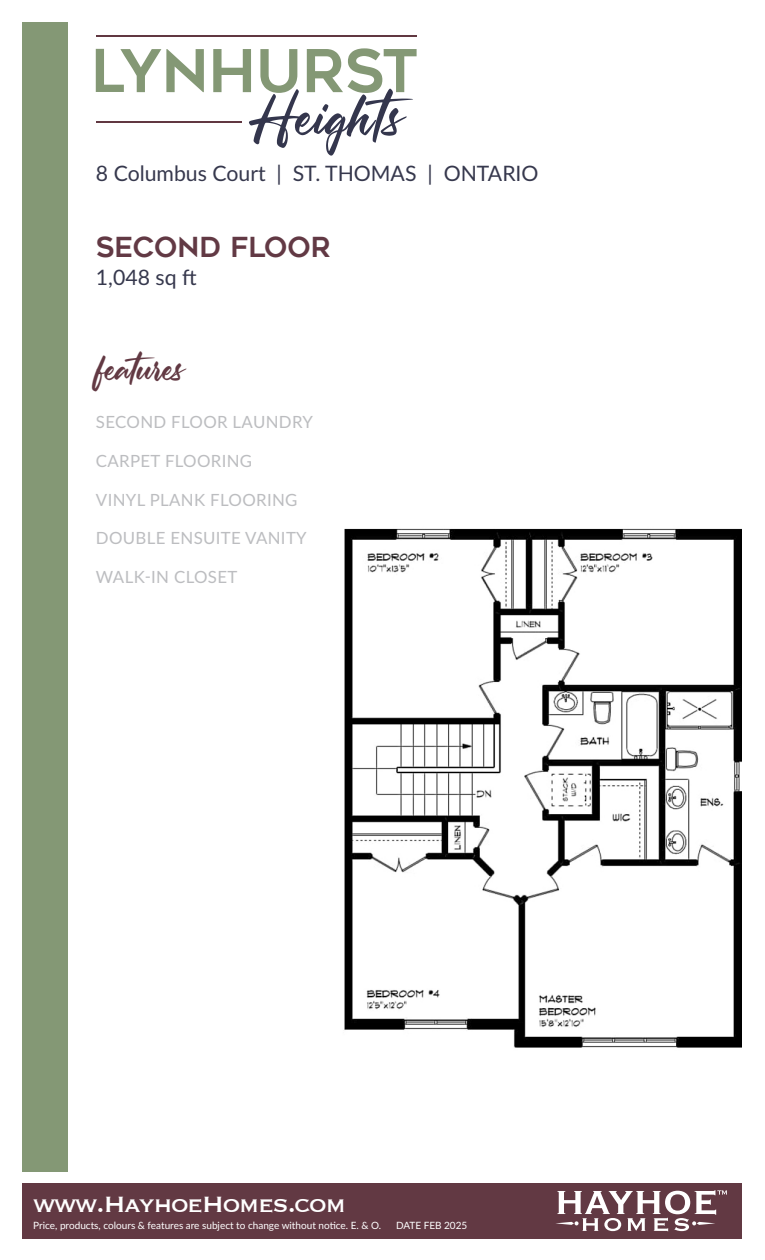
<style>
.page{position:relative;width:765px;height:1260px;background:#fff}
.page>*{position:absolute;margin:0;border:0;box-sizing:border-box;transform-origin:0 0}
.t1{font:34.5px "Cultural";color:#623943}
.t2{font:28.75px "Copperplate";letter-spacing:-.05em;color:#fff}
.t3{font:27.5px "Geometos";color:#623944}
.t4{font:21.25px "Lato";color:#36384d}
.t5{font:16.88px "Lato";letter-spacing:.02em;color:#bcbdc0}
.t6{font:10px "Lato";color:#fff}
</style>
<div class="page">
<div style="left:22px;top:1183px;width:720px;height:55px;background:#623943"></div>
<svg style="left:556px;top:1190px;width:171px;height:42px"></svg>
<svg style="left:96px;top:49px;width:108px;height:43px"></svg>
<svg style="left:213px;top:48px;width:204px;height:108px"></svg>
<hr style="left:96px;top:35px;width:321px;height:2px;background:#613841">
<hr style="left:96px;top:121px;width:145px;height:2px;background:#613841">
<div style="left:22px;top:22px;width:46px;height:1150px;background:#849875"></div>
<img style="left:344px;top:528px;width:397px;height:520px">
<p class="t4" style="left:96px;top:158px;width:444px">8 Columbus Court | ST. THOMAS | ONTARIO</p>
<p class="t3" style="left:96px;top:232px;width:236px">SECOND FLOOR</p>
<p class="t4" style="left:96px;top:262px;width:102px">1,048 sq ft</p>
<p class="t1" style="left:96px;top:347px;width:89px">features</p>
<p class="t5" style="left:96px;top:410px;width:219px">SECOND FLOOR LAUNDRY</p>
<p class="t5" style="left:96px;top:449px;width:158px">CARPET FLOORING</p>
<p class="t5" style="left:96px;top:487px;width:203px">VINYL PLANK FLOORING</p>
<p class="t5" style="left:96px;top:526px;width:212px">DOUBLE ENSUITE VANITY</p>
<p class="t5" style="left:96px;top:565px;width:143px">WALK-IN CLOSET</p>
<p class="t2" style="left:33px;top:1185px;width:314px">www.HayhoeHomes.com</p>
<p class="t6" style="left:33px;top:1218px;width:349px">Price, products, colours &amp; features are subject to change without notice. E. &amp; O.</p>
<p class="t6" style="left:396px;top:1218px;width:73px">DATE FEB 2025</p>
</div>
